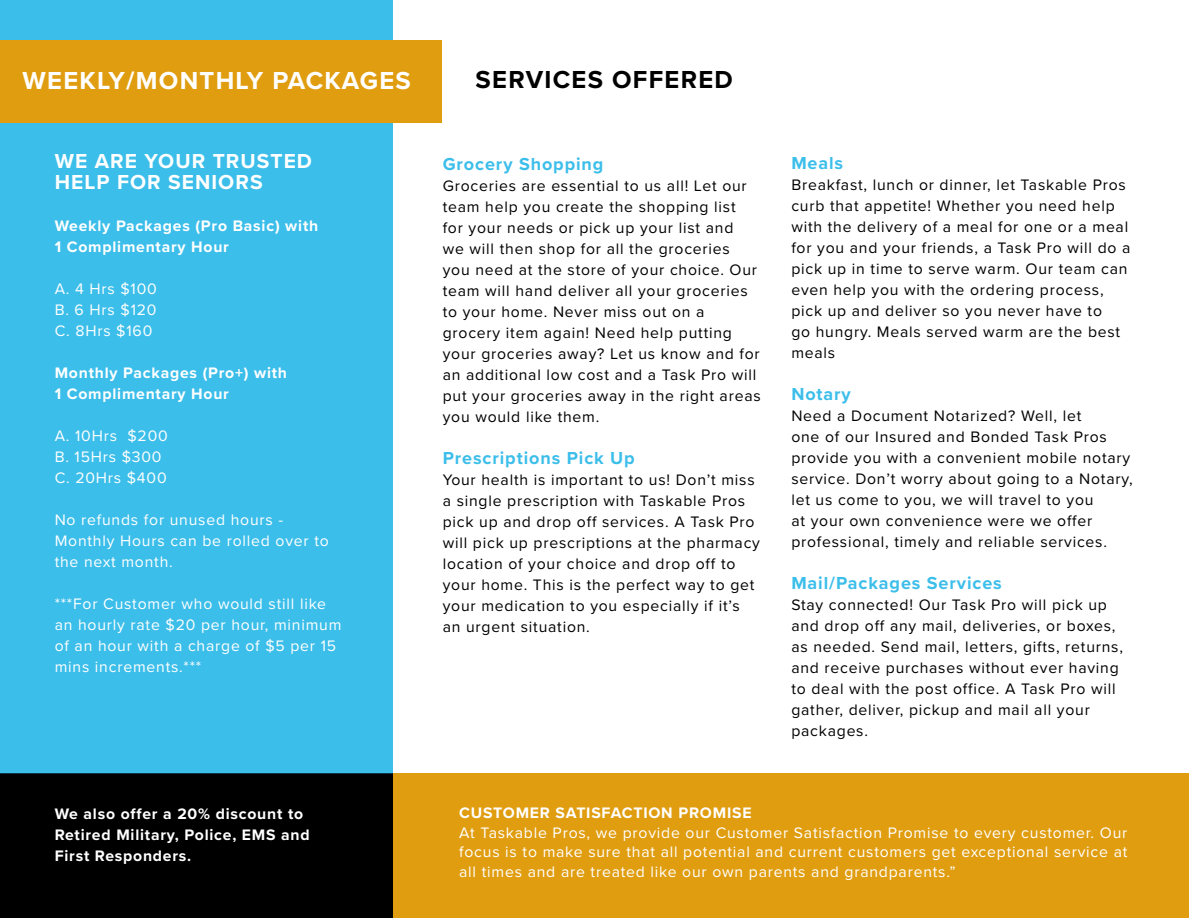
<style>
.page{position:relative;width:1189px;height:918px;background:#fff}
.page>*{position:absolute;margin:0;border:0;box-sizing:border-box;transform-origin:0 0}
.t1{font:700 25.5px "Proxima Nova";letter-spacing:.05em;color:#fff}
.t2{font:700 25.5px "Proxima Nova";letter-spacing:.05em;color:#000}
.t3{font:700 21px/21px "Proxima Nova";letter-spacing:.05em;color:#fff}
.t4{font:700 18px "Proxima Nova";letter-spacing:.05em;color:#3cbeea}
.t5{font:15.75px/21px "Proxima Nova";letter-spacing:.05em;color:#000}
.t6{font:15.75px/21px "Proxima Nova";letter-spacing:.05em;color:#fff}
.t7{font:700 15.75px/21px "Proxima Nova";letter-spacing:.05em;color:#fff}
</style>
<div class="page">
<div style="left:0;top:0;width:393px;height:918px;background:#3cbeea"></div>
<div style="left:0;top:40px;width:441px;height:83px;background:#e09d10"></div>
<div style="left:0;top:773px;width:393px;height:145px;background:#000"></div>
<div style="left:393px;top:773px;width:795px;height:145px;background:#e09d10"></div>
<p class="t1" style="left:22px;top:62px;width:390px">WEEKLY/MONTHLY PACKAGES</p>
<p class="t2" style="left:475px;top:61px;width:259px">SERVICES OFFERED</p>
<p class="t3" style="left:55px;top:150px;width:259px">WE ARE YOUR TRUSTED<br>HELP FOR SENIORS</p>
<p class="t7" style="left:55px;top:215px;width:265px">Weekly Packages (Pro Basic) with</p>
<p class="t7" style="left:55px;top:236px;width:176px">1 Complimentary Hour</p>
<p class="t6" style="left:55px;top:277px;width:104px">A. 4 Hrs $100</p>
<p class="t6" style="left:55px;top:298px;width:103px">B. 6 Hrs $120</p>
<p class="t6" style="left:55px;top:319px;width:99px">C. 8Hrs $160</p>
<p class="t7" style="left:55px;top:362px;width:234px">Monthly Packages (Pro+) with</p>
<p class="t7" style="left:55px;top:383px;width:176px">1 Complimentary Hour</p>
<p class="t6" style="left:55px;top:424px;width:115px">A. 10Hrs $200</p>
<p class="t6" style="left:55px;top:445px;width:108px">B. 15Hrs $300</p>
<p class="t6" style="left:55px;top:466px;width:113px">C. 20Hrs $400</p>
<p class="t6" style="left:55px;top:508px;width:275px">No refunds for unused hours -<br>Monthly Hours can be rolled over to the next month.</p>
<p class="t6" style="left:55px;top:592px;width:288px">***For Customer who would still like an hourly rate $20 per hour, minimum of an hour with a charge of $5 per 15 mins increments.***</p>
<p class="t4" style="left:442px;top:151px;width:162px">Grocery Shopping</p>
<p class="t5" style="left:442px;top:175px;width:319px">Groceries are essential to us all! Let our team help you create the shopping list<br>for your needs or pick up your list and<br>we will then shop for all the groceries you need at the store of your choice. Our team will hand deliver all your groceries to your home. Never miss out on a grocery item again! Need help putting your groceries away? Let us know and for an additional low cost and a Task Pro will put your groceries away in the right areas you would like them.</p>
<p class="t4" style="left:442px;top:445px;width:194px">Prescriptions Pick Up</p>
<p class="t5" style="left:442px;top:469px;width:319px">Your health is important to us! Don’t miss a single prescription with Taskable Pros pick up and drop off services. A Task Pro will pick up prescriptions at the pharmacy location of your choice and drop off to your home. This is the perfect way to get your medication to you especially if it’s an urgent situation.</p>
<p class="t4" style="left:791px;top:150px;width:53px">Meals</p>
<p class="t5" style="left:791px;top:174px;width:341px">Breakfast, lunch or dinner, let Taskable Pros curb that appetite! Whether you need help with the delivery of a meal for one or a meal for you and your friends, a Task Pro will do a pick up in time to serve warm. Our team can even help you with the ordering process, pick up and deliver so you never have to<br>go hungry. Meals served warm are the best meals</p>
<p class="t4" style="left:791px;top:381px;width:61px">Notary</p>
<p class="t5" style="left:791px;top:405px;width:343px">Need a Document Notarized? Well, let<br>one of our Insured and Bonded Task Pros provide you with a convenient mobile notary service. Don’t worry about going to a Notary, let us come to you, we will travel to you<br>at your own convenience were we offer professional, timely and reliable services.</p>
<p class="t4" style="left:791px;top:570px;width:212px">Mail/Packages Services</p>
<p class="t5" style="left:791px;top:594px;width:333px">Stay connected! Our Task Pro will pick up and drop off any mail, deliveries, or boxes, as needed. Send mail, letters, gifts, returns, and receive purchases without ever having to deal with the post office. A Task Pro will gather, deliver, pickup and mail all your packages.</p>
<p class="t7" style="left:55px;top:803px;width:256px">We also offer a 20% discount to<br>Retired Military, Police, EMS and<br>First Responders.</p>
<p class="t7" style="left:459px;top:802px;width:294px">CUSTOMER SATISFACTION PROMISE</p>
<p class="t6" style="left:459px;top:822px;width:669px;line-height:19.5px;text-align:justify">At Taskable Pros, we provide our Customer Satisfaction Promise to every customer. Our focus is to make sure that all potential and current customers get exceptional service at all times and are treated like our own parents and grandparents.”</p>
</div>
